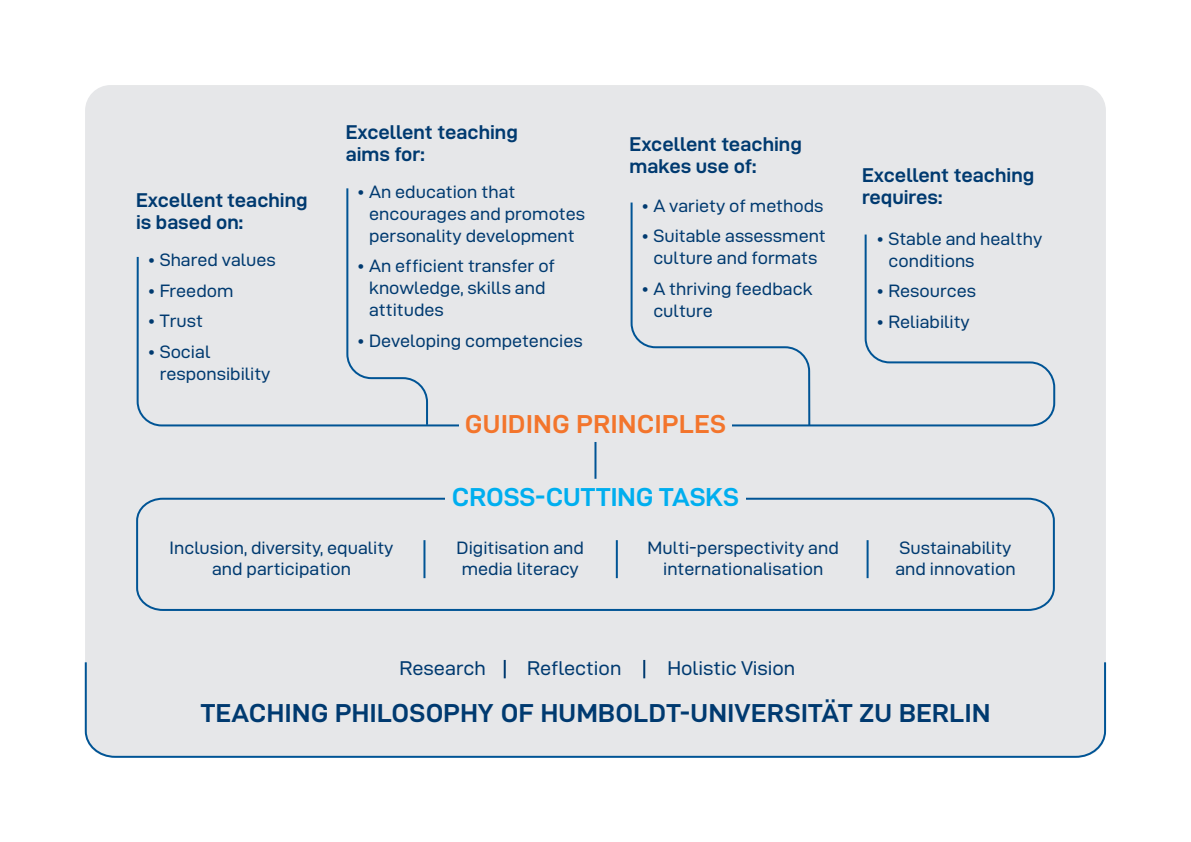
<style>
.page{position:relative;width:1191px;height:842px;background:#fff}
.page>*{position:absolute;margin:0;border:0;box-sizing:border-box;transform-origin:0 0}
.t1{font:26px "D DIN Exp Bold";letter-spacing:.02em;color:#003a70}
.t2{font:26px "D DIN Exp Bold";color:#00aeef}
.t3{font:26px "D DIN Exp Bold";letter-spacing:.02em;color:#f3752c}
.t4{font:20px/22px "D DIN Exp Bold";color:#003a70}
.t5{font:20px "D DIN Exp";color:#003a70}
.t6{font:18px/22px "D DIN Exp";color:#003a70}
</style>
<div class="page">
<div style="left:85px;top:85px;width:1021px;height:672px;background:#e6e7e9;border-radius:26px"></div>
<svg style="left:84px;top:660px;width:1023px;height:98px"></svg>
<svg style="left:136px;top:497px;width:919px;height:114px"></svg>
<div style="left:445px;top:462px;width:301px;height:67px;background:#e6e7e9"></div>
<svg style="left:346px;top:188px;width:3px;height:45px"></svg>
<svg style="left:136px;top:233px;width:920px;height:194px"></svg>
<svg style="left:629px;top:202px;width:182px;height:225px"></svg>
<div style="left:459px;top:406px;width:272px;height:32px;background:#e6e7e9"></div>
<hr style="left:594px;top:442px;width:2px;height:37px;background:#005495">
<hr style="left:616px;top:540px;width:2px;height:38px;background:#005495">
<hr style="left:423px;top:540px;width:2px;height:38px;background:#005495">
<hr style="left:866px;top:540px;width:2px;height:38px;background:#005495">
<svg style="left:504px;top:660px;width:2px;height:18px"></svg>
<svg style="left:643px;top:660px;width:2px;height:18px"></svg>
<p class="t4" style="left:136px;top:188px;width:173px">Excellent teaching is based on:</p>
<p class="t6" style="left:147px;top:249px;width:130px">• Shared values</p>
<p class="t6" style="left:147px;top:279px;width:88px">• Freedom</p>
<p class="t6" style="left:147px;top:310px;width:57px">• Trust</p>
<p class="t6" style="left:160px;top:340px;width:112px;text-indent:-12px">• Social responsibility</p>
<p class="t4" style="left:346px;top:120px;width:174px">Excellent teaching aims for:</p>
<p class="t6" style="left:369px;top:180px;width:217px;text-indent:-12px">• An education that encourages and promotes personality development</p>
<p class="t6" style="left:369px;top:255px;width:187px;text-indent:-12px">• An efficient transfer of knowledge, skills and attitudes</p>
<p class="t6" style="left:357px;top:329px;width:227px">• Developing competencies</p>
<p class="t4" style="left:629px;top:133px;width:174px">Excellent teaching makes use of:</p>
<p class="t6" style="left:641px;top:194px;width:184px">• A variety of methods</p>
<p class="t6" style="left:641px;top:225px;width:186px;text-align:center">• Suitable assessment culture and formats</p>
<p class="t6" style="left:653px;top:277px;width:161px;text-indent:-12px">• A thriving feedback culture</p>
<h1 class="t3" style="left:465px;top:410px;width:263px">GUIDING PRINCIPLES</h1>
<h1 class="t2" style="left:452px;top:483px;width:289px">CROSS-CUTTING TASKS</h1>
<p class="t4" style="left:862px;top:164px;width:174px">Excellent teaching requires:</p>
<p class="t6" style="left:888px;top:227px;width:155px;text-indent:-12px">• Stable and healthy conditions</p>
<p class="t6" style="left:876px;top:280px;width:101px">• Resources</p>
<p class="t6" style="left:876px;top:310px;width:95px">• Reliability</p>
<p class="t6" style="left:170px;top:536px;width:225px;text-align:center">Inclusion, diversity, equality and participation</p>
<p class="t6" style="left:456px;top:536px;width:129px">Digitisation and media literacy</p>
<p class="t6" style="left:647px;top:536px;width:193px;text-align:center">Multi-perspectivity and internationalisation</p>
<p class="t6" style="left:895px;top:536px;width:122px">Sustainability and innovation</p>
<p class="t5" style="left:399px;top:657px;width:88px">Research</p>
<p class="t5" style="left:527px;top:657px;width:96px">Reflection</p>
<p class="t5" style="left:667px;top:657px;width:129px">Holistic Vision</p>
<h1 class="t1" style="left:201px;top:698px;width:791px">TEACHING PHILOSOPHY OF HUMBOLDT-UNIVERSITÄT ZU BERLIN</h1>
</div>
